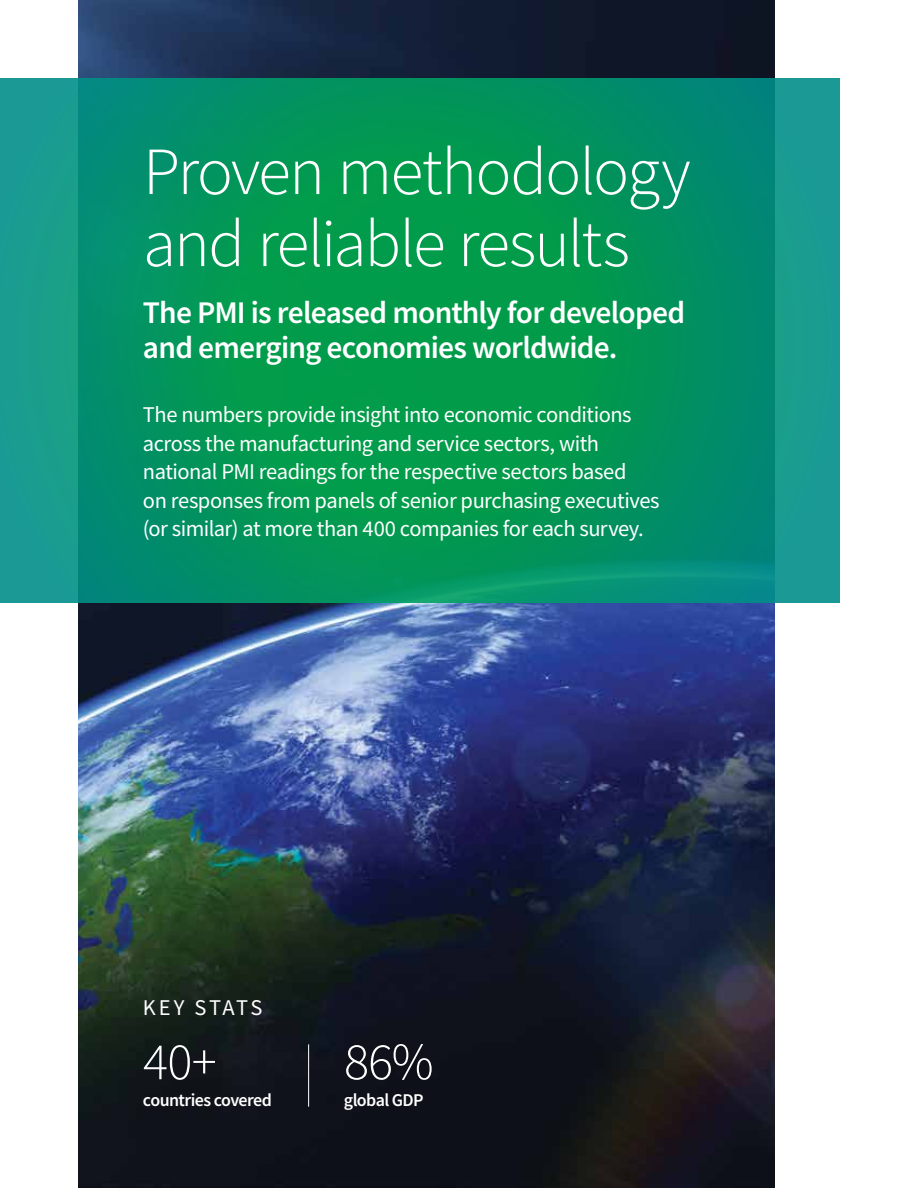
<style>
.page{position:relative;width:918px;height:1188px;background:#fff}
.page>*{position:absolute;margin:0;border:0;box-sizing:border-box;transform-origin:0 0}
.t1{font:300 67.5px/72px "Source Sans Pro";letter-spacing:-.03em;color:#fff}
.t2{font:300 52.5px "Source Sans Pro";color:#fff}
.t3{font:600 31.5px/34.5px "Source Sans Pro";letter-spacing:-.025em;color:#fff}
.t4{font:22.5px/28.5px "Source Sans Pro";letter-spacing:-.02em;color:#fff}
.t5{font:22.5px "Source Sans Pro";letter-spacing:.115em;color:#fff}
.t6{font:600 18px "Source Sans Pro";letter-spacing:-.035em;color:#fff}
</style>
<div class="page">
<img style="left:78px;top:0;width:697px;height:1188px">
<svg style="left:0;top:78px;width:840px;height:525px;background:#059564"></svg>
<hr style="left:308px;top:1044px;width:1px;height:63px;background:#fff">
<h1 class="t1" style="left:143px;top:136px;width:549px">Proven methodology and reliable results</h1>
<h3 class="t3" style="left:143px;top:295px;width:544px">The PMI is released monthly for developed and emerging economies worldwide.</h3>
<p class="t4" style="left:143px;top:401px;width:518px">The numbers provide insight into economic conditions across the manufacturing and service sectors, with national PMI readings for the respective sectors based<br>on responses from panels of senior purchasing executives (or similar) at more than 400 companies for each survey.</p>
<p class="t5" style="left:143px;top:993px;width:121px">KEY STATS</p>
<h2 class="t2" style="left:143px;top:1030px;width:75px">40+</h2>
<p class="t6" style="left:143px;top:1088px;width:131px">countries covered</p>
<h2 class="t2" style="left:344px;top:1030px;width:91px">86%</h2>
<p class="t6" style="left:344px;top:1088px;width:81px">global GDP</p>
</div>
